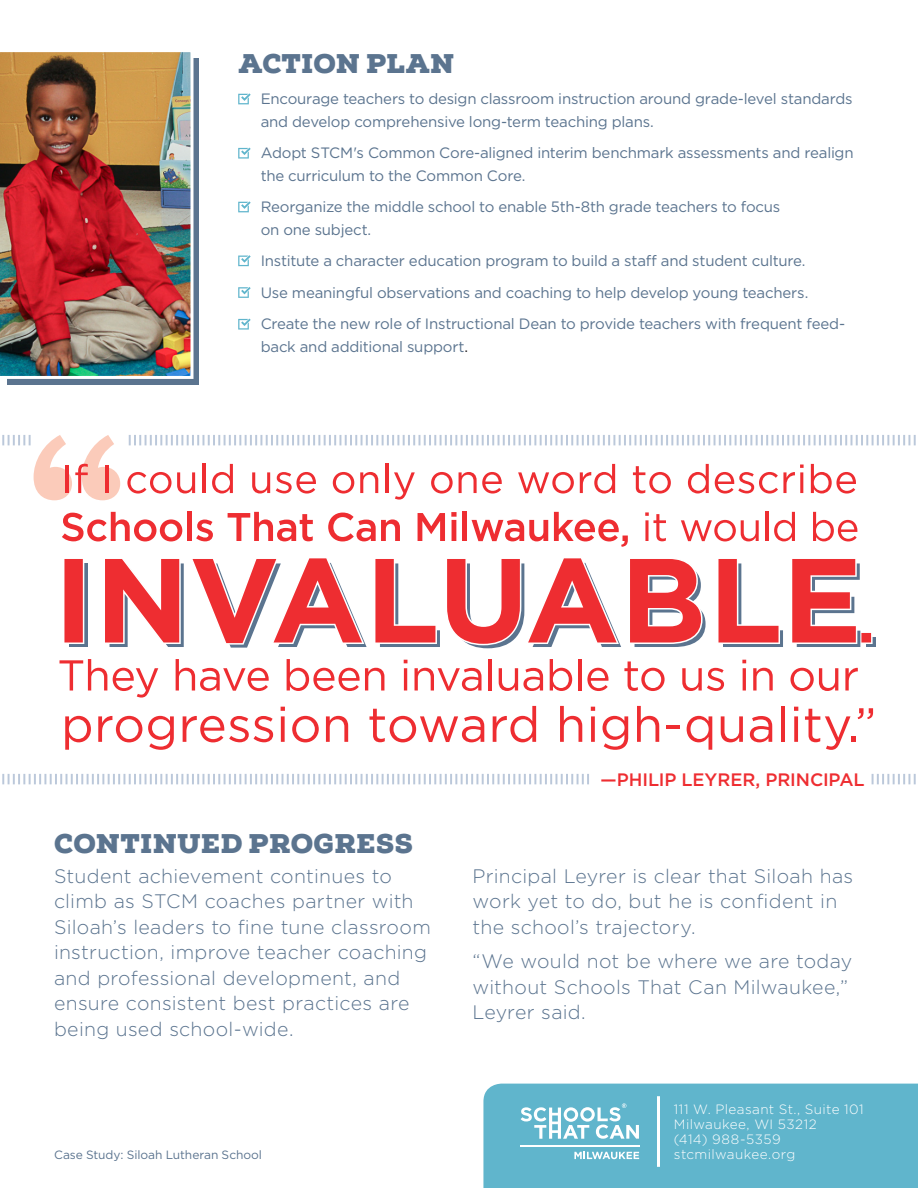
<style>
.page{position:relative;width:918px;height:1188px;background:#fff}
.page>*{position:absolute;margin:0;border:0;box-sizing:border-box;transform-origin:0 0}
.SubHead{font:261.75px "A Bee Zee";color:#fbcbba}
.SubHead-2{font:900 27px "Nexa Slab";letter-spacing:.01em;color:#5b748f}
.t1{font:300 19.5px/25.5px "Gotham";letter-spacing:.015em;color:#5b748f}
.t2{font:500 18px "Gotham";letter-spacing:-.005em;color:#ee2d31}
.t3{font:15px/22.5px "Gotham";letter-spacing:-.015em;color:#5b748f}
.t4{font:300 13.5px/15px "Gotham";letter-spacing:.03em;color:#fff}
.t5{font:12px "Gotham";letter-spacing:-.005em;color:#5b748f}
.s1{color:#231f20}
</style>
<div class="page">
<svg style="left:2px;top:435px;width:645px;height:10px"></svg>
<svg style="left:650px;top:435px;width:266px;height:10px"></svg>
<div style="left:33px;top:428px;width:94px;height:21px;background:#fff"></div>
<div style="left:866px;top:637px;width:10px;height:10px;background:#5b748f"></div>
<div style="left:69px;top:563px;width:18px;height:84px;background:linear-gradient(to bottom,#5b748f,#5b748f)"></div>
<hr style="left:66px;top:465px;width:3px;height:28px;background:#ee2d31">
<svg style="left:75px;top:464px;width:13px;height:29px"></svg>
<hr style="left:105px;top:465px;width:3px;height:28px;background:#ee2d31">
<svg style="left:127px;top:472px;width:68px;height:22px"></svg>
<hr style="left:203px;top:464px;width:3px;height:29px;background:#ee2d31">
<svg style="left:212px;top:464px;width:21px;height:29px"></svg>
<svg style="left:252px;top:472px;width:18px;height:21px"></svg>
<svg style="left:276px;top:472px;width:40px;height:22px"></svg>
<svg style="left:333px;top:472px;width:21px;height:22px"></svg>
<svg style="left:360px;top:472px;width:18px;height:21px"></svg>
<hr style="left:385px;top:464px;width:4px;height:29px;background:#ee2d31">
<svg style="left:394px;top:472px;width:21px;height:28px"></svg>
<svg style="left:431px;top:472px;width:22px;height:22px"></svg>
<svg style="left:459px;top:472px;width:43px;height:22px"></svg>
<svg style="left:518px;top:472px;width:56px;height:22px"></svg>
<svg style="left:580px;top:464px;width:35px;height:29px"></svg>
<svg style="left:633px;top:466px;width:38px;height:28px"></svg>
<svg style="left:688px;top:464px;width:21px;height:29px"></svg>
<svg style="left:715px;top:465px;width:89px;height:29px"></svg>
<hr style="left:800px;top:472px;width:3px;height:21px;background:#ee2d31">
<svg style="left:811px;top:464px;width:45px;height:30px"></svg>
<svg style="left:62px;top:512px;width:120px;height:29px"></svg>
<div style="left:187px;top:512px;width:5px;height:29px;background:#ee2d31"></div>
<svg style="left:196px;top:520px;width:17px;height:21px"></svg>
<svg style="left:228px;top:512px;width:85px;height:29px"></svg>
<svg style="left:328px;top:513px;width:72px;height:28px"></svg>
<svg style="left:418px;top:513px;width:27px;height:28px"></svg>
<svg style="left:451px;top:512px;width:6px;height:29px"></svg>
<hr style="left:463px;top:512px;width:4px;height:29px;background:#ee2d31">
<svg style="left:472px;top:520px;width:76px;height:21px"></svg>
<svg style="left:554px;top:512px;width:74px;height:35px"></svg>
<svg style="left:645px;top:512px;width:21px;height:29px"></svg>
<svg style="left:681px;top:520px;width:78px;height:21px"></svg>
<hr style="left:765px;top:512px;width:4px;height:29px;background:#ee2d31">
<svg style="left:774px;top:512px;width:21px;height:29px"></svg>
<svg style="left:813px;top:512px;width:44px;height:29px"></svg>
<svg style="left:64px;top:559px;width:20px;height:85px"></svg>
<svg style="left:105px;top:559px;width:79px;height:88px"></svg>
<svg style="left:192px;top:558px;width:175px;height:90px"></svg>
<svg style="left:375px;top:559px;width:65px;height:88px"></svg>
<svg style="left:447px;top:558px;width:174px;height:90px"></svg>
<svg style="left:630px;top:559px;width:76px;height:88px"></svg>
<svg style="left:718px;top:559px;width:65px;height:88px"></svg>
<svg style="left:792px;top:559px;width:81px;height:88px"></svg>
<svg style="left:60px;top:659px;width:47px;height:32px"></svg>
<svg style="left:113px;top:668px;width:45px;height:30px"></svg>
<svg style="left:176px;top:659px;width:93px;height:32px"></svg>
<svg style="left:287px;top:659px;width:97px;height:32px"></svg>
<hr style="left:404px;top:668px;width:3px;height:23px;background:#ee2d31">
<svg style="left:415px;top:668px;width:67px;height:23px"></svg>
<hr style="left:488px;top:659px;width:4px;height:32px;background:#ee2d31">
<svg style="left:499px;top:668px;width:44px;height:23px"></svg>
<svg style="left:550px;top:659px;width:22px;height:32px"></svg>
<hr style="left:578px;top:659px;width:4px;height:32px;background:#ee2d31">
<svg style="left:587px;top:668px;width:21px;height:23px"></svg>
<svg style="left:624px;top:661px;width:41px;height:30px"></svg>
<svg style="left:682px;top:668px;width:42px;height:23px"></svg>
<svg style="left:742px;top:660px;width:4px;height:3px"></svg>
<hr style="left:743px;top:668px;width:3px;height:23px;background:#ee2d31">
<svg style="left:753px;top:668px;width:20px;height:23px"></svg>
<svg style="left:790px;top:668px;width:48px;height:23px"></svg>
<svg style="left:845px;top:668px;width:13px;height:23px"></svg>
<svg style="left:65px;top:716px;width:26px;height:34px"></svg>
<svg style="left:98px;top:716px;width:44px;height:26px"></svg>
<svg style="left:148px;top:716px;width:26px;height:34px"></svg>
<svg style="left:183px;top:716px;width:90px;height:26px"></svg>
<svg style="left:281px;top:707px;width:4px;height:4px"></svg>
<svg style="left:281px;top:716px;width:4px;height:26px"></svg>
<svg style="left:292px;top:716px;width:27px;height:26px"></svg>
<svg style="left:326px;top:716px;width:22px;height:26px"></svg>
<svg style="left:369px;top:709px;width:115px;height:33px"></svg>
<svg style="left:493px;top:706px;width:43px;height:36px"></svg>
<svg style="left:560px;top:706px;width:22px;height:36px"></svg>
<svg style="left:591px;top:707px;width:4px;height:4px"></svg>
<svg style="left:591px;top:716px;width:4px;height:26px"></svg>
<svg style="left:603px;top:716px;width:25px;height:34px"></svg>
<svg style="left:637px;top:706px;width:22px;height:36px"></svg>
<hr style="left:667px;top:725px;width:13px;height:4px;background:#ee2d31">
<svg style="left:687px;top:716px;width:25px;height:34px"></svg>
<svg style="left:721px;top:716px;width:22px;height:26px"></svg>
<svg style="left:750px;top:716px;width:22px;height:26px"></svg>
<hr style="left:781px;top:706px;width:4px;height:36px;background:#ee2d31">
<svg style="left:794px;top:707px;width:4px;height:4px"></svg>
<svg style="left:794px;top:716px;width:4px;height:26px"></svg>
<svg style="left:805px;top:708px;width:68px;height:42px"></svg>
<svg style="left:2px;top:774px;width:587px;height:10px"></svg>
<svg style="left:871px;top:774px;width:45px;height:10px"></svg>
<div style="left:8px;top:58px;width:192px;height:327px;background:#5b748f"></div>
<svg style="left:238px;top:287px;width:13px;height:11px"></svg>
<svg style="left:238px;top:255px;width:13px;height:11px"></svg>
<svg style="left:238px;top:319px;width:13px;height:11px"></svg>
<svg style="left:238px;top:201px;width:13px;height:11px"></svg>
<svg style="left:238px;top:148px;width:13px;height:11px"></svg>
<svg style="left:238px;top:93px;width:13px;height:11px"></svg>
<img style="left:0;top:52px;width:194px;height:327px">
<div style="left:483px;top:1084px;width:435px;height:104px;background:#60b5cc"></div>
<svg style="left:521px;top:1103px;width:118px;height:36px"></svg>
<hr style="left:521px;top:1145px;width:119px;height:1px;background:#fff">
<svg style="left:574px;top:1152px;width:65px;height:7px"></svg>
<hr style="left:657px;top:1096px;width:3px;height:71px;background:#fff">
<p class="SubHead" style="left:23px;top:399px;width:109px">“</p>
<p class="SubHead-2" style="left:238px;top:46px;width:217px">ACTION PLAN</p>
<p class="t3" style="left:261px;top:88px;width:594px">Encourage teachers to design classroom instruction around grade-level standards and develop comprehensive long-term teaching plans.</p>
<p class="t3" style="left:261px;top:142px;width:594px">Adopt STCM's Common Core-aligned interim benchmark assessments and realign the curriculum to the Common Core.</p>
<p class="t3" style="left:261px;top:196px;width:521px">Reorganize the middle school to enable 5th-8th grade teachers to focus on one subject.</p>
<p class="t3" style="left:261px;top:250px;width:546px">Institute a character education program to build a staff and student culture.</p>
<p class="t3" style="left:261px;top:281px;width:549px">Use meaningful observations and coaching to help develop young teachers.</p>
<p class="t3" style="left:261px;top:313px;width:586px">Create the new role of Instructional Dean to provide teachers with frequent feed&shy;back and additional support<span class="s1">.</span></p>
<p class="t2" style="left:601px;top:768px;width:266px">—PHILIP LEYRER, PRINCIPAL</p>
<p class="SubHead-2" style="left:54px;top:826px;width:360px">CONTINUED PROGRESS</p>
<p class="t1" style="left:54px;top:863px;width:378px">Student achievement continues to climb as STCM coaches partner with Siloah’s leaders to fine tune classroom instruction, improve teacher coaching and professional development, and ensure consistent best practices are being used school-wide.</p>
<p class="t1" style="left:472px;top:863px;width:382px">Principal Leyrer is clear that Siloah has work yet to do, but he is confident in the school’s trajectory.</p>
<p class="t1" style="left:472px;top:948px;width:381px">“We would not be where we are today without Schools That Can Milwaukee,”<br>Leyrer said.</p>
<p class="t4" style="left:674px;top:1102px;width:191px">111 W. Pleasant St., Suite 101<br>Milwaukee, WI 53212<br>(414) 988-5359</p>
<p class="t5" style="left:54px;top:1147px;width:210px">Case Study: Siloah Lutheran School</p>
<p class="t4" style="left:674px;top:1147px;width:123px">stcmilwaukee.org</p>
</div>
